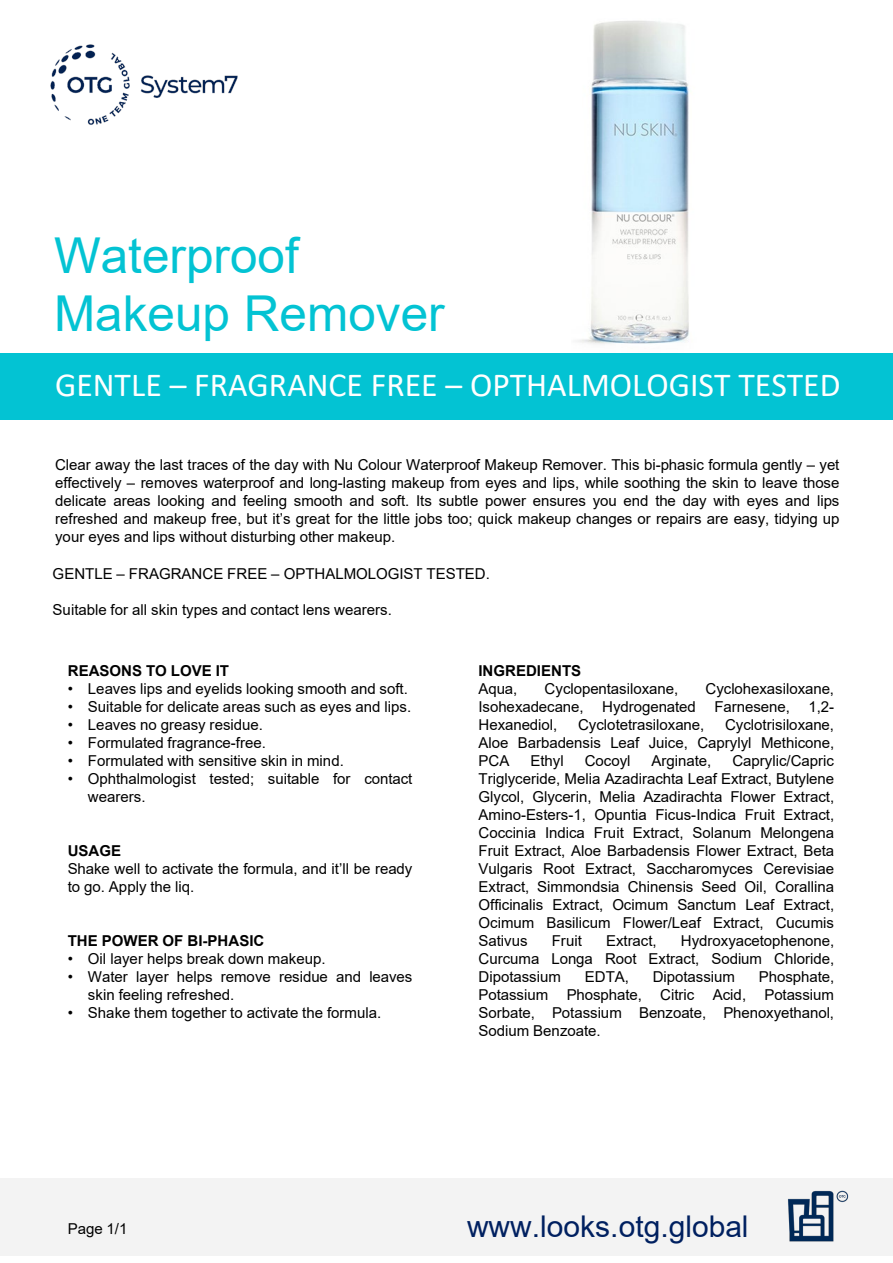
<style>
.page{position:relative;width:893px;height:1263px;background:#fff}
.page>*{position:absolute;margin:0;border:0;box-sizing:border-box;transform-origin:0 0}
.t1{font:49.5px/57.9px "Arial";color:#03c3d3}
.t2{font:33.75px "Calibri";color:#fff}
.t3{font:30px "Arial";color:#002060}
.t4{font:15px/18px "Arial";color:#000;text-align:justify}
.t5{font:700 15px "Arial";color:#000}
</style>
<div class="page">
<img style="left:578px;top:20px;width:111px;height:324px">
<div style="left:0;top:1178px;width:892px;height:78px;background:#f3f3f3"></div>
<img style="left:788px;top:1190px;width:61px;height:52px">
<img style="left:50px;top:44px;width:188px;height:81px">
<div style="left:0;top:353px;width:893px;height:67px;background:#03c3d3"></div>
<h1 class="t1" style="left:54px;top:227px;width:392px">Waterproof<br>Makeup Remover</h1>
<h2 class="t2" style="left:55px;top:361px;width:787px">GENTLE – FRAGRANCE FREE – OPTHALMOLOGIST TESTED</h2>
<p class="t4" style="left:55px;top:456px;width:786px">Clear away the last traces of the day with Nu Colour Waterproof Makeup Remover. This bi-phasic formula gently – yet effectively – removes waterproof and long-lasting makeup from eyes and lips, while soothing the skin to leave those delicate areas looking and feeling smooth and soft. Its subtle power ensures you end the day with eyes and lips refreshed and makeup free, but it’s great for the little jobs too; quick makeup changes or repairs are easy, tidying up your eyes and lips without disturbing other makeup.</p>
<p class="t4" style="left:53px;top:565px;width:439px">GENTLE – FRAGRANCE FREE – OPTHALMOLOGIST TESTED.</p>
<p class="t4" style="left:53px;top:601px;width:341px">Suitable for all skin types and contact lens wearers.</p>
<p class="t5" style="left:68px;top:660px;width:163px">REASONS TO LOVE IT</p>
<p class="t4" style="left:68px;top:679px;width:342px">• Leaves lips and eyelids looking smooth and soft.</p>
<p class="t4" style="left:68px;top:697px;width:345px">• Suitable for delicate areas such as eyes and lips.</p>
<p class="t4" style="left:68px;top:715px;width:197px">• Leaves no greasy residue.</p>
<p class="t4" style="left:68px;top:733px;width:200px">• Formulated fragrance-free.</p>
<p class="t4" style="left:68px;top:751px;width:278px">• Formulated with sensitive skin in mind.</p>
<p class="t4" style="left:88px;top:769px;width:326px;text-indent:-20px">• Ophthalmologist tested; suitable for contact wearers.</p>
<p class="t5" style="left:68px;top:840px;width:55px">USAGE</p>
<p class="t4" style="left:68px;top:859px;width:346px">Shake well to activate the formula, and it’ll be ready to go. Apply the liq.</p>
<p class="t5" style="left:68px;top:930px;width:198px">THE POWER OF BI-PHASIC</p>
<p class="t4" style="left:68px;top:949px;width:259px">• Oil layer helps break down makeup.</p>
<p class="t4" style="left:88px;top:967px;width:326px;text-indent:-20px">• Water layer helps remove residue and leaves skin feeling refreshed.</p>
<p class="t4" style="left:68px;top:1003px;width:315px">• Shake them together to activate the formula.</p>
<p class="t5" style="left:478px;top:660px;width:104px">INGREDIENTS</p>
<p class="t4" style="left:478px;top:679px;width:40px">Aqua,</p>
<p class="t4" style="left:545px;top:679px;width:135px">Cyclopentasiloxane,</p>
<p class="t4" style="left:478px;top:679px;width:357px;text-indent:227px">Cyclohexasiloxane, Isohexadecane, Hydrogenated Farnesene, 1,2- Hexanediol,</p>
<p class="t4" style="left:478px;top:715px;width:357px;text-indent:247px">Cyclotrisiloxane, Aloe Barbadensis Leaf Juice, Caprylyl Methicone, PCA</p>
<p class="t4" style="left:578px;top:715px;width:128px">Cyclotetrasiloxane,</p>
<p class="t4" style="left:478px;top:751px;width:357px;text-indent:254px">Caprylic/Capric Triglyceride, Melia Azadirachta Leaf Extract, Butylene Glycol, Glycerin, Melia Azadirachta Flower Extract, Amino-Esters-1, Opuntia Ficus-Indica Fruit Extract, Coccinia Indica Fruit Extract, Solanum Melongena Fruit Extract, Aloe Barbadensis Flower Extract, Beta Vulgaris Root Extract, Saccharomyces Cerevisiae Extract, Simmondsia Chinensis Seed Oil, Corallina Officinalis Extract, Ocimum Sanctum Leaf Extract, Ocimum Basilicum Flower/Leaf Extract, Cucumis Sativus</p>
<p class="t4" style="left:530px;top:751px;width:35px">Ethyl</p>
<p class="t4" style="left:585px;top:751px;width:47px">Cocoyl</p>
<p class="t4" style="left:652px;top:751px;width:61px">Arginate,</p>
<p class="t4" style="left:478px;top:931px;width:357px;text-indent:202px">Hydroxyacetophenone, Curcuma Longa Root Extract, Sodium Chloride, Dipotassium</p>
<p class="t4" style="left:552px;top:931px;width:32px">Fruit</p>
<p class="t4" style="left:606px;top:931px;width:52px">Extract,</p>
<p class="t4" style="left:479px;top:967px;width:357px;text-indent:280px">Phosphate, Potassium Phosphate, Citric Acid, Potassium Sorbate, Potassium Benzoate, Phenoxyethanol, Sodium Benzoate.</p>
<p class="t4" style="left:585px;top:967px;width:46px">EDTA,</p>
<p class="t4" style="left:653px;top:967px;width:84px">Dipotassium</p>
<p class="t4" style="left:68px;top:1219px;width:61px">Page 1/1</p>
<h3 class="t3" style="left:467px;top:1205px;width:283px">www.looks.otg.global</h3>
</div>
